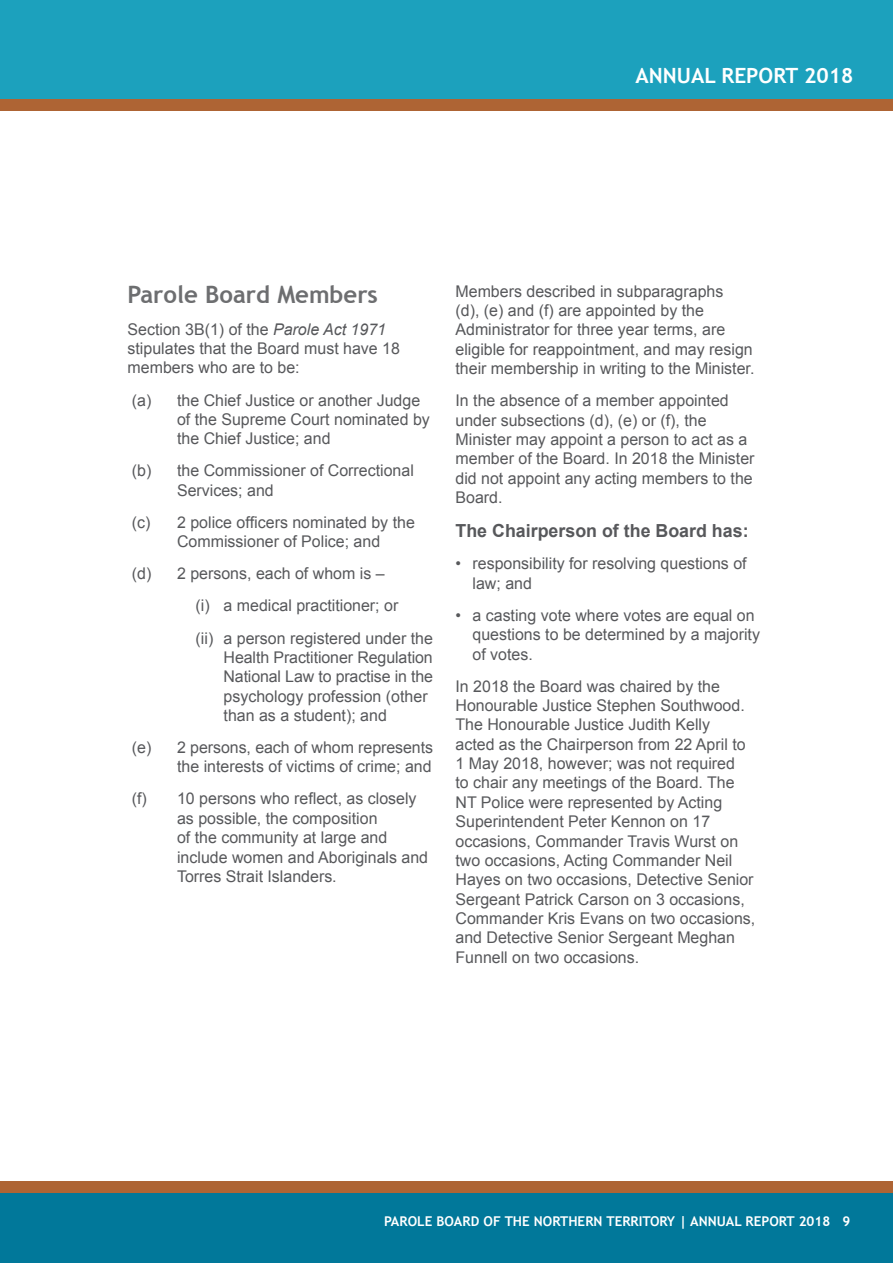
<style>
.page{position:relative;width:893px;height:1263px;background:#fff}
.page>*{position:absolute;margin:0;border:0;box-sizing:border-box;transform-origin:0 0}
.t1{font:700 24px "Trebuchet MS";color:#6d6e70}
.t2{font:700 21px "Trebuchet MS";color:#fff}
.t3{font:700 18px "Arial";color:#57585b}
.t4{font:16.2px/19.4px "Arial";color:#57585b}
.t5{font:700 13.5px "Trebuchet MS";color:#fff}
.s1{font-style:italic}
</style>
<div class="page">
<div style="left:0;top:0;width:893px;height:105px;background:#1ca1bd"></div>
<div style="left:0;top:99px;width:893px;height:11px;background:#ae6434"></div>
<div style="left:0;top:1185px;width:893px;height:78px;background:#01789a"></div>
<div style="left:0;top:1181px;width:893px;height:11px;background:#ae6434"></div>
<p class="t2" style="left:635px;top:63px;width:219px">ANNUAL REPORT 2018</p>
<p class="t1" style="left:128px;top:279px;width:252px">Parole Board Members</p>
<p class="t4" style="left:128px;top:319px;width:274px">Section 3B(1) of the <span class="s1">Parole Act 1971 </span>stipulates that the Board must have 18 members who are to be:</p>
<p class="t4" style="left:177px;top:390px;width:254px;text-indent:-45px">(a) the Chief Justice or another Judge of the Supreme Court nominated by the Chief Justice; and</p>
<p class="t4" style="left:177px;top:461px;width:238px;text-indent:-45px">(b) the Commissioner of Correctional<br>Services; and</p>
<p class="t4" style="left:177px;top:513px;width:239px;text-indent:-45px">(c) 2 police officers nominated by the<br>Commissioner of Police; and</p>
<p class="t4" style="left:132px;top:564px;width:254px">(d) 2 persons, each of whom is –</p>
<p class="t4" style="left:196px;top:596px;width:204px">(i) a medical practitioner; or</p>
<p class="t4" style="left:224px;top:628px;width:211px;text-indent:-28px">(ii) a person registered under the<br>Health Practitioner Regulation<br>National Law to practise in the psychology profession (other than as a student); and</p>
<p class="t4" style="left:132px;top:738px;width:303px;text-align:right">(e) 2 persons, each of whom represents the interests of victims of crime; and</p>
<p class="t4" style="left:177px;top:789px;width:253px;text-indent:-45px">(f) 10 persons who reflect, as closely as possible, the composition<br>of the community at large and include women and Aboriginals and<br>Torres Strait Islanders.</p>
<p class="t4" style="left:455px;top:281px;width:300px">Members described in subparagraphs<br>(d), (e) and (f) are appointed by the Administrator for three year terms, are eligible for reappointment, and may resign their membership in writing to the Minister.</p>
<p class="t4" style="left:455px;top:391px;width:301px">In the absence of a member appointed under subsections (d), (e) or (f), the Minister may appoint a person to act as a member of the Board. In 2018 the Minister did not appoint any acting members to the Board.</p>
<p class="t3" style="left:455px;top:519px;width:295px">The Chairperson of the Board has:</p>
<p class="t4" style="left:472px;top:554px;width:276px;text-indent:-17px">• responsibility for resolving questions of law; and</p>
<p class="t4" style="left:472px;top:606px;width:289px;text-indent:-17px">• a casting vote where votes are equal on questions to be determined by a majority of votes.</p>
<p class="t4" style="left:455px;top:676px;width:301px">In 2018 the Board was chaired by the Honourable Justice Stephen Southwood.<br>The Honourable Justice Judith Kelly<br>acted as the Chairperson from 22 April to 1 May 2018, however; was not required<br>to chair any meetings of the Board. The NT Police were represented by Acting Superintendent Peter Kennon on 17 occasions, Commander Travis Wurst on two occasions, Acting Commander Neil Hayes on two occasions, Detective Senior Sergeant Patrick Carson on 3 occasions, Commander Kris Evans on two occasions, and Detective Senior Sergeant Meghan Funnell on two occasions.</p>
<p class="t5" style="left:384px;top:1213px;width:468px">PAROLE BOARD OF THE NORTHERN TERRITORY | ANNUAL REPORT 2018 9</p>
</div>
